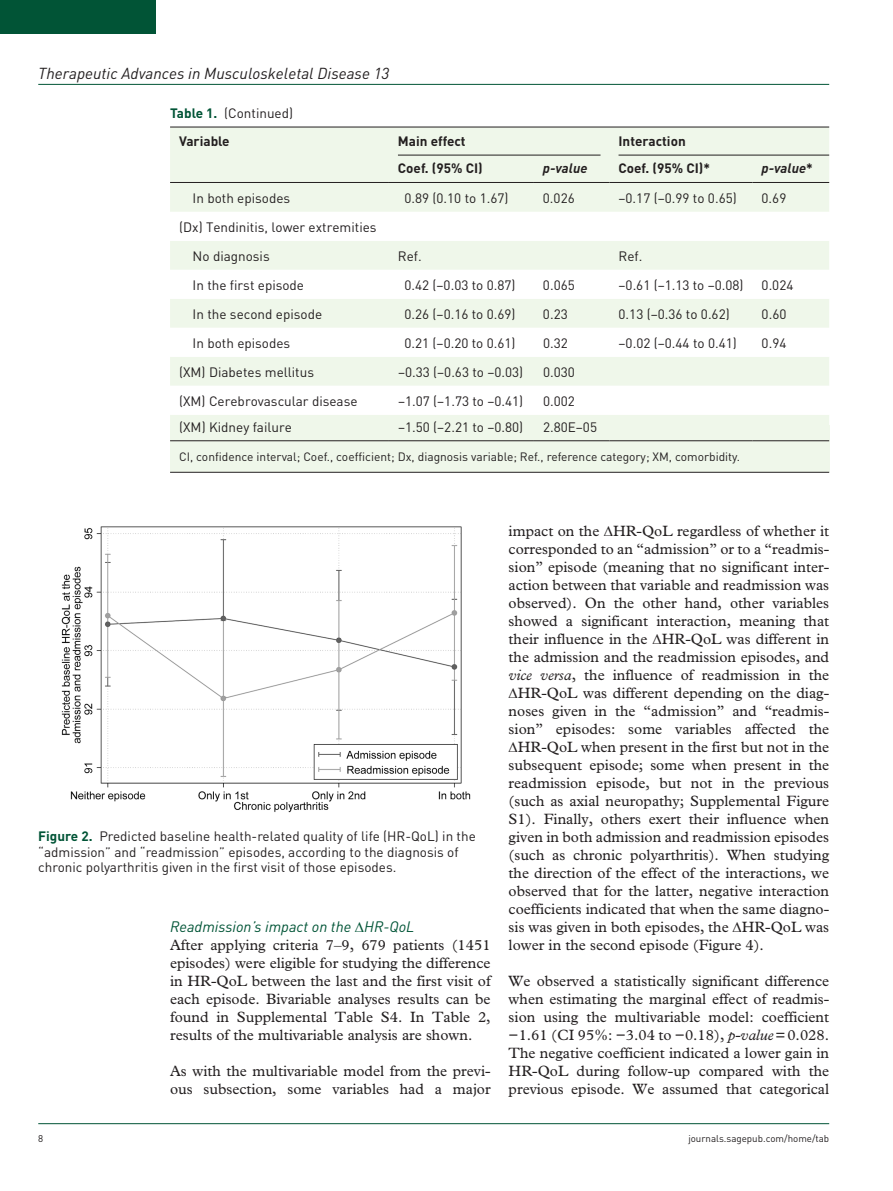
<style>
.page{position:relative;width:893px;height:1191px;background:#fff}
.page>*{position:absolute;margin:0;border:0;box-sizing:border-box;transform-origin:0 0}
.t1{font:italic 15.75px "DIN";color:#231f20}
.t2{font:15px/18px "Plantin Std";color:#231f20;text-align:justify}
.t3{font:italic 15px "DIN";color:#015436}
.t4{font:13.5px/15.8px "DIN";color:#231f20}
.t5{font:700 13.5px "DIN";color:#231f20}
.t6{font:italic 700 13.5px "DIN";color:#231f20}
.t7{font:12px "DIN";color:#231f20}
.t8{font:9.75px "DIN";color:#231f20}
.s1{font-weight:700;color:#015436}
.s2{font-style:normal}
.s3{font-style:italic}
</style>
<div class="page">
<hr style="left:38px;top:84px;width:791px;height:1px;background:#015436">
<hr style="left:38px;top:1123px;width:791px;height:1px;background:#015436">
<div style="left:0;top:0;width:155px;height:34px;background:#015436"></div>
<div style="left:170px;top:425px;width:659px;height:47px;background:#eff7ea"></div>
<hr style="left:170px;top:472px;width:659px;height:1px;background:#231f20">
<div style="left:170px;top:128px;width:659px;height:297px;background:#eff7ea"></div>
<svg style="left:170px;top:212px;width:659px;height:203px"></svg>
<hr style="left:170px;top:182px;width:219px;height:1px;background:#231f20">
<hr style="left:389px;top:182px;width:145px;height:1px;background:#231f20">
<hr style="left:534px;top:182px;width:75px;height:1px;background:#231f20">
<hr style="left:609px;top:182px;width:144px;height:1px;background:#231f20">
<hr style="left:753px;top:182px;width:76px;height:1px;background:#231f20">
<hr style="left:170px;top:440px;width:219px;height:1px;background:#231f20">
<hr style="left:389px;top:440px;width:145px;height:1px;background:#231f20">
<hr style="left:534px;top:440px;width:75px;height:1px;background:#231f20">
<hr style="left:609px;top:440px;width:144px;height:1px;background:#231f20">
<hr style="left:753px;top:440px;width:76px;height:1px;background:#231f20">
<hr style="left:398px;top:155px;width:202px;height:1px;background:#231f20">
<hr style="left:618px;top:155px;width:211px;height:1px;background:#231f20">
<hr style="left:170px;top:127px;width:659px;height:1px;background:#231f20">
<img style="left:61px;top:526px;width:410px;height:287px">
<p class="t1" style="left:38px;top:63px;width:353px">Therapeutic Advances in Musculoskeletal Disease 13</p>
<p class="t4" style="left:170px;top:105px;width:125px"><span class="s1">Table 1.</span> (Continued)</p>
<p class="t5" style="left:179px;top:132px;width:52px">Variable</p>
<p class="t5" style="left:398px;top:132px;width:69px">Main effect</p>
<p class="t5" style="left:618px;top:132px;width:69px">Interaction</p>
<p class="t5" style="left:398px;top:160px;width:86px">Coef. (95% CI)</p>
<p class="t6" style="left:543px;top:160px;width:46px">p-value</p>
<p class="t5" style="left:618px;top:160px;width:93px">Coef. (95% CI)*</p>
<p class="t6" style="left:762px;top:160px;width:53px">p-value<span class="s2">*</span></p>
<p class="t4" style="left:193px;top:190px;width:99px">In both episodes</p>
<p class="t4" style="left:404px;top:190px;width:106px">0.89 (0.10 to 1.67)</p>
<p class="t4" style="left:543px;top:190px;width:33px">0.026</p>
<p class="t4" style="left:618px;top:190px;width:120px">−0.17 (−0.99 to 0.65)</p>
<p class="t4" style="left:762px;top:190px;width:26px">0.69</p>
<p class="t4" style="left:193px;top:212px;width:185px;line-height:29px;text-indent:-14px">(Dx) Tendinitis, lower extremities<br>No diagnosis</p>
<p class="t4" style="left:398px;top:248px;width:25px">Ref.</p>
<p class="t4" style="left:619px;top:248px;width:25px">Ref.</p>
<p class="t4" style="left:193px;top:277px;width:113px">In the first episode</p>
<p class="t4" style="left:404px;top:277px;width:113px">0.42 (−0.03 to 0.87)</p>
<p class="t4" style="left:543px;top:277px;width:33px">0.065</p>
<p class="t4" style="left:619px;top:277px;width:127px">−0.61 (−1.13 to −0.08)</p>
<p class="t4" style="left:762px;top:277px;width:33px">0.024</p>
<p class="t4" style="left:193px;top:306px;width:131px">In the second episode</p>
<p class="t4" style="left:404px;top:306px;width:113px">0.26 (−0.16 to 0.69)</p>
<p class="t4" style="left:543px;top:306px;width:26px">0.23</p>
<p class="t4" style="left:619px;top:306px;width:113px">0.13 (−0.36 to 0.62)</p>
<p class="t4" style="left:762px;top:306px;width:26px">0.60</p>
<p class="t4" style="left:193px;top:335px;width:99px">In both episodes</p>
<p class="t4" style="left:404px;top:335px;width:113px">0.21 (−0.20 to 0.61)</p>
<p class="t4" style="left:543px;top:335px;width:26px">0.32</p>
<p class="t4" style="left:619px;top:335px;width:120px">−0.02 (−0.44 to 0.41)</p>
<p class="t4" style="left:762px;top:335px;width:26px">0.94</p>
<p class="t4" style="left:179px;top:364px;width:136px">(XM) Diabetes mellitus</p>
<p class="t4" style="left:398px;top:364px;width:127px">−0.33 (−0.63 to −0.03)</p>
<p class="t4" style="left:543px;top:364px;width:33px">0.030</p>
<p class="t4" style="left:179px;top:393px;width:180px">(XM) Cerebrovascular disease</p>
<p class="t4" style="left:398px;top:393px;width:127px">−1.07 (−1.73 to −0.41)</p>
<p class="t4" style="left:543px;top:393px;width:33px">0.002</p>
<p class="t4" style="left:179px;top:419px;width:114px">(XM) Kidney failure</p>
<p class="t4" style="left:398px;top:419px;width:127px">−1.50 (−2.21 to −0.80)</p>
<p class="t4" style="left:543px;top:419px;width:56px">2.80E–05</p>
<p class="t7" style="left:179px;top:449px;width:562px">CI, confidence interval; Coef., coefficient; Dx, diagnosis variable; Ref., reference category; XM, comorbidity.</p>
<p class="t4" style="left:38px;top:828px;width:439px"><span class="s1">Figure 2.</span> Predicted baseline health-related quality of life (HR-QoL) in the “admission” and “readmission” episodes, according to the diagnosis of chronic polyarthritis given in the first visit of those episodes.</p>
<p class="t3" style="left:170px;top:917px;width:246px">Readmission’s impact on the HR-QoL</p>
<p class="t2" style="left:170px;top:936px;width:322px">After applying criteria 7–9, 679 patients (1451 episodes) were eligible for studying the difference in HR-QoL between the last and the first visit of each episode. Bivariable analyses results can be found in Supplemental Table S4. In Table 2, results of the multivariable analysis are shown.</p>
<p class="t2" style="left:170px;top:1062px;width:322px">As with the multivariable model from the previ&shy;ous subsection, some variables had a major</p>
<p class="t2" style="left:509px;top:522px;width:322px">impact on the HR-QoL regardless of whether it</p>
<p class="t2" style="left:509px;top:540px;width:322px">corresponded to an “admission” or to a “readmis-</p>
<p class="t2" style="left:509px;top:558px;width:322px">sion” episode (meaning that no significant inter-</p>
<p class="t2" style="left:509px;top:576px;width:322px">action between that variable and readmission was</p>
<p class="t2" style="left:509px;top:594px;width:322px">observed). On the other hand, other variables</p>
<p class="t2" style="left:509px;top:612px;width:322px">showed a significant interaction, meaning that</p>
<p class="t2" style="left:509px;top:630px;width:322px">their influence in the HR-QoL was different in</p>
<p class="t2" style="left:509px;top:648px;width:322px">the admission and the readmission episodes, and</p>
<p class="t2" style="left:509px;top:666px;width:322px"><span class="s3">vice versa</span>, the influence of readmission in the</p>
<p class="t2" style="left:518px;top:684px;width:313px">HR-QoL was different depending on the diag-</p>
<p class="t2" style="left:509px;top:702px;width:322px">noses given in the “admission” and “readmis-</p>
<p class="t2" style="left:509px;top:720px;width:322px">sion” episodes: some variables affected the</p>
<p class="t2" style="left:518px;top:738px;width:313px">HR-QoL when present in the first but not in the</p>
<p class="t2" style="left:509px;top:756px;width:322px">subsequent episode; some when present in the</p>
<p class="t2" style="left:509px;top:774px;width:322px">readmission episode, but not in the previous</p>
<p class="t2" style="left:509px;top:792px;width:322px">(such as axial neuropathy; Supplemental Figure</p>
<p class="t2" style="left:509px;top:810px;width:322px">S1). Finally, others exert their influence when</p>
<p class="t2" style="left:509px;top:828px;width:322px">given in both admission and readmission episodes</p>
<p class="t2" style="left:509px;top:846px;width:322px">(such as chronic polyarthritis). When studying</p>
<p class="t2" style="left:509px;top:864px;width:322px">the direction of the effect of the interactions, we</p>
<p class="t2" style="left:509px;top:882px;width:322px">observed that for the latter, negative interaction</p>
<p class="t2" style="left:509px;top:900px;width:322px">coefficients indicated that when the same diagno-</p>
<p class="t2" style="left:509px;top:918px;width:322px">sis was given in both episodes, the HR-QoL was</p>
<p class="t2" style="left:509px;top:936px;width:257px">lower in the second episode (Figure 4).</p>
<p class="t2" style="left:509px;top:972px;width:322px">We observed a statistically significant difference when estimating the marginal effect of readmis&shy;sion using the multivariable model: coefficient −1.61 (CI 95%: −3.04 to −0.18), <span class="s3">p-value</span>=0.028.<br>The negative coefficient indicated a lower gain in HR-QoL during follow-up compared with the previous episode. We assumed that categorical</p>
<p class="t8" style="left:38px;top:1132px;width:7px">8</p>
<p class="t8" style="left:688px;top:1132px;width:142px">journals.sagepub.com/home/tab</p>
</div>
